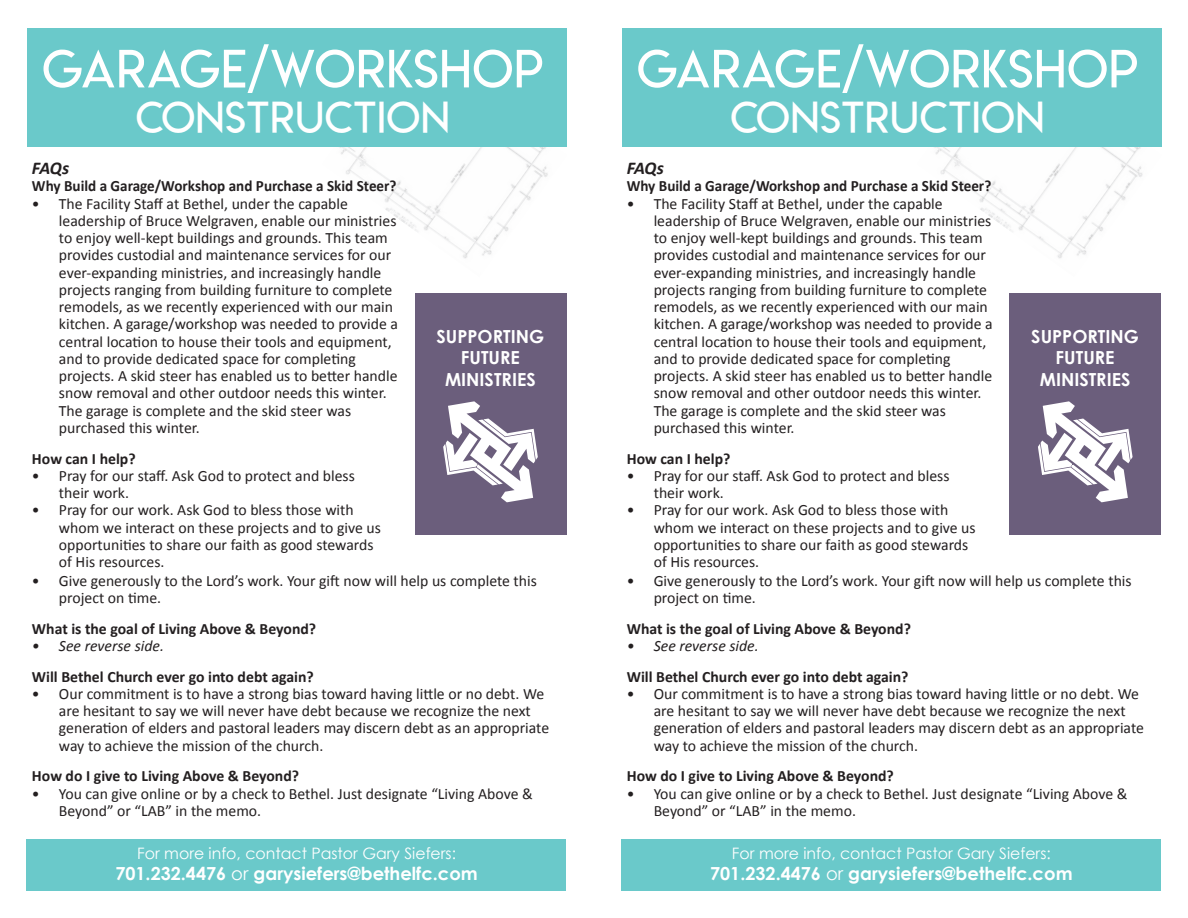
<style>
.page{position:relative;width:1188px;height:918px;background:#fff}
.page>*{position:absolute;margin:0;border:0;box-sizing:border-box;transform-origin:0 0}
.t1{font:51.75px "Lemon Milklight";letter-spacing:.025em;color:#fff}
.t2{font:42.75px "Lemon Milklight";letter-spacing:.025em;color:#fff}
.t3{font:700 18px/21.6px "Century Gothic";color:#fff;text-align:center}
.t4{font:italic 700 18px "Calibri";letter-spacing:-.025em;color:#231f20}
.t5{font:15.75px/17.2px "Calibri";color:#231f20}
.t6{font:700 15.75px "Calibri";color:#231f20}
.t7{font:700 15.75px "Calibri";color:#231f20;scale:.96 1}
.t8{font:15.75px "Century Gothic";color:#fff}
.t9{font:italic 15.75px "Calibri";color:#231f20}
.s1{font-weight:400}
</style>
<div class="page">
<img style="left:339px;top:147px;width:209px;height:112px">
<img style="left:934px;top:147px;width:209px;height:111px">
<div style="left:27px;top:28px;width:540px;height:119px;background:#6ac9ca"></div>
<div style="left:622px;top:28px;width:540px;height:119px;background:#6ac9ca"></div>
<div style="left:415px;top:293px;width:151px;height:242px;background:#6b5e7c"></div>
<div style="left:1009px;top:293px;width:152px;height:242px;background:#6b5e7c"></div>
<svg style="left:443px;top:401px;width:95px;height:101px"></svg>
<svg style="left:1038px;top:401px;width:95px;height:101px"></svg>
<div style="left:26px;top:840px;width:540px;height:51px;background:#6ac9ca"></div>
<div style="left:621px;top:840px;width:540px;height:51px;background:#6ac9ca"></div>
<h1 class="t1" style="left:43px;top:37px;width:502px">GARAGE/WORKSHOP</h1>
<h2 class="t2" style="left:136px;top:91px;width:315px">CONSTRUCTION</h2>
<h1 class="t1" style="left:637px;top:37px;width:502px">GARAGE/WORKSHOP</h1>
<h2 class="t2" style="left:731px;top:91px;width:315px">CONSTRUCTION</h2>
<p class="t4" style="left:32px;top:157px;width:39px">FAQs</p>
<p class="t7" style="left:32px;top:176px;width:381px">Why Build a Garage/Workshop and Purchase a Skid Steer?</p>
<p class="t5" style="left:59px;top:195px;width:341px;text-indent:-27px">• The Facility Staff at Bethel, under the capable leadership of Bruce Welgraven, enable our ministries to enjoy well-kept buildings and grounds. This team provides custodial and maintenance services for our ever-expanding ministries, and increasingly handle projects ranging from building furniture to complete remodels, as we recently experienced with our main kitchen. A garage/workshop was needed to provide a central location to house their tools and equipment, and to provide dedicated space for completing projects. A skid steer has enabled us to better handle snow removal and other outdoor needs this winter.<br>The garage is complete and the skid steer was purchased this winter.</p>
<p class="t6" style="left:32px;top:448px;width:105px">How can I help?</p>
<p class="t5" style="left:59px;top:467px;width:297px;text-indent:-27px">• Pray for our staff. Ask God to protect and bless their work.</p>
<p class="t5" style="left:59px;top:502px;width:324px;text-indent:-27px">• Pray for our work. Ask God to bless those with whom we interact on these projects and to give us opportunities to share our faith as good stewards of His resources.</p>
<p class="t4" style="left:627px;top:157px;width:39px">FAQs</p>
<p class="t7" style="left:627px;top:176px;width:381px">Why Build a Garage/Workshop and Purchase a Skid Steer?</p>
<p class="t5" style="left:654px;top:195px;width:341px;text-indent:-27px">• The Facility Staff at Bethel, under the capable leadership of Bruce Welgraven, enable our ministries to enjoy well-kept buildings and grounds. This team provides custodial and maintenance services for our ever-expanding ministries, and increasingly handle projects ranging from building furniture to complete remodels, as we recently experienced with our main kitchen. A garage/workshop was needed to provide a central location to house their tools and equipment, and to provide dedicated space for completing projects. A skid steer has enabled us to better handle snow removal and other outdoor needs this winter.<br>The garage is complete and the skid steer was purchased this winter.</p>
<p class="t6" style="left:627px;top:448px;width:105px">How can I help?</p>
<p class="t5" style="left:654px;top:467px;width:297px;text-indent:-27px">• Pray for our staff. Ask God to protect and bless their work.</p>
<p class="t5" style="left:654px;top:502px;width:324px;text-indent:-27px">• Pray for our work. Ask God to bless those with whom we interact on these projects and to give us opportunities to share our faith as good stewards of His resources.</p>
<p class="t3" style="left:437px;top:325px;width:109px">SUPPORTING<br>FUTURE<br>MINISTRIES</p>
<p class="t3" style="left:1031px;top:325px;width:109px">SUPPORTING<br>FUTURE<br>MINISTRIES</p>
<p class="t5" style="left:59px;top:572px;width:479px;text-indent:-27px">• Give generously to the Lord’s work. Your gift now will help us complete this project on time.</p>
<p class="t6" style="left:32px;top:618px;width:286px">What is the goal of Living Above &amp; Beyond?</p>
<p class="t9" style="left:32px;top:635px;width:134px">• See reverse side.</p>
<p class="t6" style="left:32px;top:666px;width:283px">Will Bethel Church ever go into debt again?</p>
<p class="t5" style="left:59px;top:685px;width:492px;text-indent:-27px">• Our commitment is to have a strong bias toward having little or no debt. We are hesitant to say we will never have debt because we recognize the next generation of elders and pastoral leaders may discern debt as an appropriate way to achieve the mission of the church.</p>
<p class="t6" style="left:32px;top:766px;width:269px">How do I give to Living Above &amp; Beyond?</p>
<p class="t5" style="left:59px;top:785px;width:475px;text-indent:-27px">• You can give online or by a check to Bethel. Just designate “Living Above &amp;<br>Beyond” or “LAB” in the memo.</p>
<p class="t8" style="left:137px;top:843px;width:320px">For more info, contact Pastor Gary Siefers:</p>
<p class="t3" style="left:115px;top:862px;width:364px">701.232.4476 <span class="s1">or</span> garysiefers@bethelfc.com</p>
<p class="t5" style="left:654px;top:572px;width:479px;text-indent:-27px">• Give generously to the Lord’s work. Your gift now will help us complete this project on time.</p>
<p class="t6" style="left:627px;top:618px;width:286px">What is the goal of Living Above &amp; Beyond?</p>
<p class="t9" style="left:627px;top:635px;width:134px">• See reverse side.</p>
<p class="t6" style="left:627px;top:666px;width:283px">Will Bethel Church ever go into debt again?</p>
<p class="t5" style="left:654px;top:685px;width:492px;text-indent:-27px">• Our commitment is to have a strong bias toward having little or no debt. We are hesitant to say we will never have debt because we recognize the next generation of elders and pastoral leaders may discern debt as an appropriate way to achieve the mission of the church.</p>
<p class="t6" style="left:627px;top:766px;width:269px">How do I give to Living Above &amp; Beyond?</p>
<p class="t5" style="left:654px;top:785px;width:475px;text-indent:-27px">• You can give online or by a check to Bethel. Just designate “Living Above &amp;<br>Beyond” or “LAB” in the memo.</p>
<p class="t8" style="left:732px;top:843px;width:320px">For more info, contact Pastor Gary Siefers:</p>
<p class="t3" style="left:710px;top:862px;width:364px">701.232.4476 <span class="s1">or</span> garysiefers@bethelfc.com</p>
</div>
